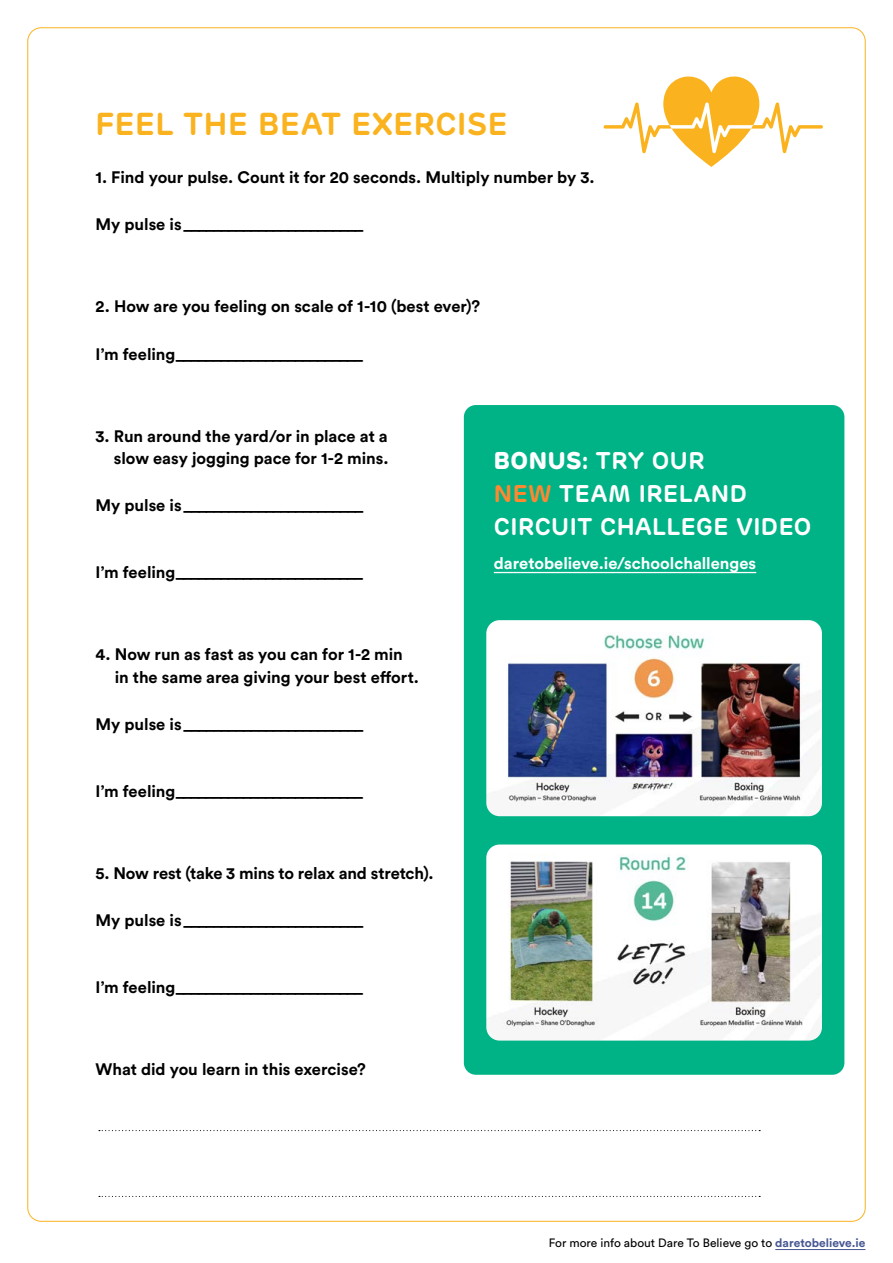
<style>
.page{position:relative;width:893px;height:1263px;background:#fff}
.page>*{position:absolute;margin:0;border:0;box-sizing:border-box;transform-origin:0 0}
.t1{font:600 31.5px "Rubrik";letter-spacing:.015em;color:#fab31f}
.t2{font:600 24px/33px "Rubrik";letter-spacing:.02em;color:#fff}
.t3{font:700 16.5px/22.5px "Circular Std";color:#000;text-align:right}
.t4{font:700 16.5px "Circular Std";color:#fff}
.t5{font:12px "Circular Std";color:#000}
.s1{font-weight:700}
.s2{color:#ff8730}
.s3{font-weight:700;color:#465792}
</style>
<div class="page">
<div style="left:464px;top:405px;width:380px;height:670px;background:#00b387;border-radius:12px"></div>
<svg style="left:99px;top:1130px;width:661px;height:1px"></svg>
<svg style="left:99px;top:1196px;width:661px;height:1px"></svg>
<hr style="left:775px;top:1249px;width:90px;height:1px;background:#465792">
<svg style="left:604px;top:76px;width:219px;height:91px"></svg>
<img style="left:486px;top:844px;width:336px;height:196px">
<img style="left:486px;top:620px;width:336px;height:196px">
<hr style="left:494px;top:572px;width:262px;height:1px;background:#fff">
<h1 class="t1" style="left:95px;top:104px;width:414px">FEEL THE BEAT EXERCISE</h1>
<p class="t3" style="left:95px;top:165px;width:501px">1. Find your pulse. Count it for 20 seconds. Multiply number by 3.</p>
<p class="t3" style="left:95px;top:213px;width:269px">My pulse is ________________________</p>
<p class="t3" style="left:95px;top:295px;width:386px">2. How are you feeling on scale of 1-10 (best ever)?</p>
<p class="t3" style="left:95px;top:342px;width:269px">I’m feeling_________________________</p>
<p class="t3" style="left:95px;top:424px;width:295px">3. Run around the yard/or in place at a slow easy jogging pace for 1-2 mins.</p>
<p class="t3" style="left:95px;top:494px;width:269px">My pulse is ________________________</p>
<p class="t3" style="left:95px;top:561px;width:269px">I’m feeling_________________________</p>
<h2 class="t2" style="left:494px;top:444px;width:319px"><span class="s1">BONUS:</span> TRY OUR<br><span class="s2">NEW</span> TEAM IRELAND<br>CIRCUIT CHALLEGE VIDEO</h2>
<p class="t4" style="left:494px;top:553px;width:264px">daretobelieve.ie/schoolchallenges</p>
<p class="t3" style="left:115px;top:643px;width:306px;text-align:left;text-indent:-19px">4. Now run as fast as you can for 1-2 min in the same area giving your best effort.</p>
<p class="t3" style="left:95px;top:713px;width:269px">My pulse is ________________________</p>
<p class="t3" style="left:95px;top:779px;width:269px">I’m feeling_________________________</p>
<p class="t3" style="left:95px;top:861px;width:340px">5. Now rest (take 3 mins to relax and stretch).</p>
<p class="t3" style="left:95px;top:909px;width:269px">My pulse is ________________________</p>
<p class="t3" style="left:95px;top:975px;width:269px">I’m feeling_________________________</p>
<p class="t3" style="left:95px;top:1057px;width:272px">What did you learn in this exercise?</p>
<p class="t5" style="left:549px;top:1236px;width:318px">For more info about Dare To Believe go to <span class="s3">daretobelieve.ie</span></p>
</div>
